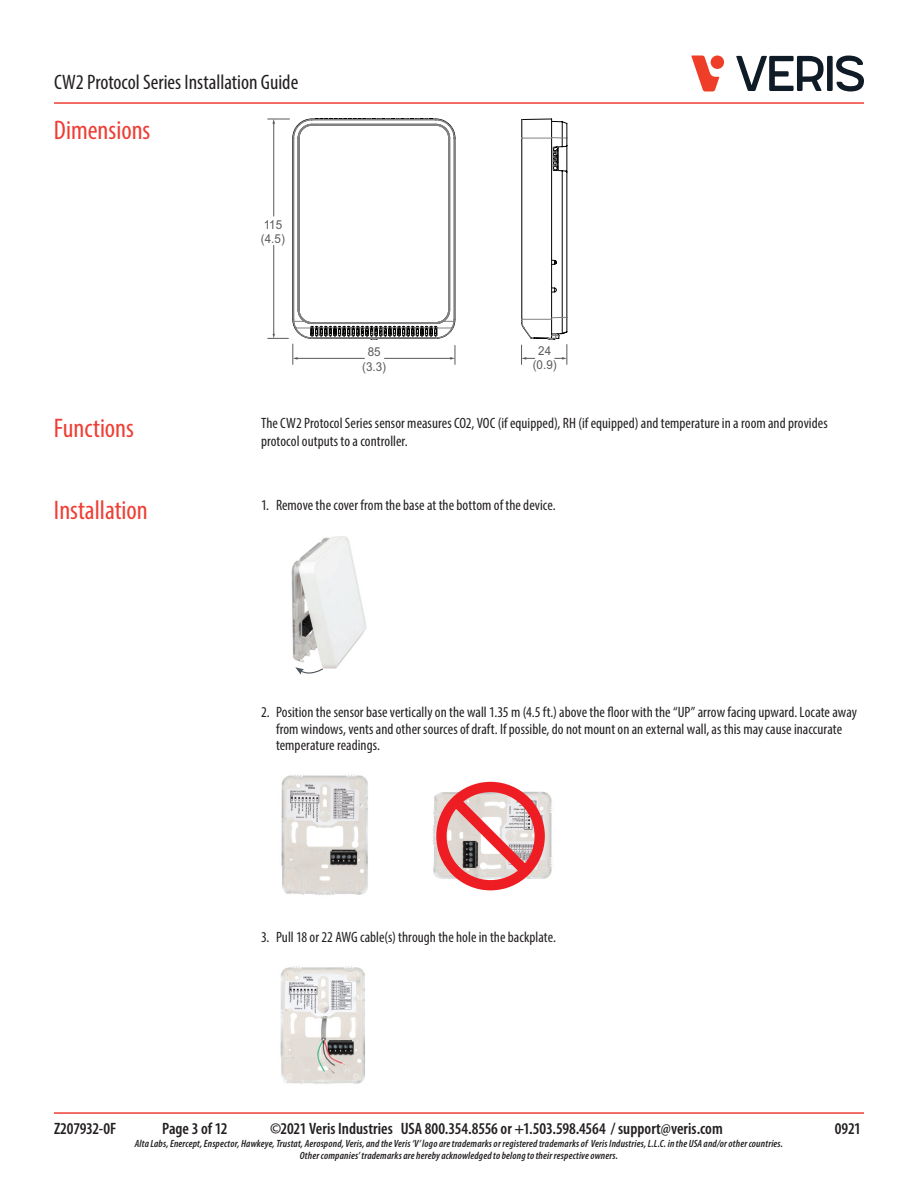
<style>
.page{position:relative;width:918px;height:1188px;background:#fff}
.page>*{position:absolute;margin:0;border:0;box-sizing:border-box;transform-origin:0 0}
.t1{font:condensed 27px "Myriad Pro";color:#ee3e34}
.t2{font:condensed 21px "Myriad Pro";color:#231f20}
.t3{font:600 condensed 16.5px "Myriad Pro";color:#231f20}
.t4{font:condensed 15px/16.5px "Myriad Pro";letter-spacing:.005em;color:#231f20}
.t5{font:12.3px/14.7px "Arial";color:#58595b;text-align:center;scale:.95 1}
.t6{font:italic 600 condensed 10.5px/12.6px "Myriad Pro";letter-spacing:.015em;color:#231f20;text-align:center}
</style>
<div class="page">
<hr style="left:54px;top:1112px;width:810px;height:2px;background:#ee3e34">
<hr style="left:54px;top:102px;width:810px;height:2px;background:#ee3e34">
<div style="left:827px;top:56px;width:6px;height:35px;background:#0f1b27"></div>
<svg style="left:836px;top:56px;width:28px;height:36px"></svg>
<svg style="left:691px;top:56px;width:28px;height:35px"></svg>
<svg style="left:736px;top:56px;width:88px;height:35px"></svg>
<div style="left:711px;top:56px;width:13px;height:13px;background:#ef3e28;border-radius:50%"></div>
<img style="left:291px;top:536px;width:76px;height:133px">
<svg style="left:295px;top:667px;width:29px;height:8px"></svg>
<img style="left:281px;top:774px;width:87px;height:121px">
<img style="left:432px;top:791px;width:121px;height:88px">
<div style="left:436px;top:782px;width:109px;height:108px;border:10px solid #ee1d23;border-radius:50%"></div>
<svg style="left:440px;top:786px;width:101px;height:101px"></svg>
<img style="left:280px;top:966px;width:85px;height:118px">
<svg style="left:268px;top:119px;width:188px;height:245px"></svg>
<svg style="left:521px;top:119px;width:47px;height:245px"></svg>
<h2 class="t2" style="left:54px;top:70px;width:246px">CW2 Protocol Series Installation Guide</h2>
<h1 class="t1" style="left:54px;top:114px;width:98px">Dimensions</h1>
<h1 class="t1" style="left:54px;top:412px;width:82px">Functions</h1>
<h1 class="t1" style="left:54px;top:493px;width:95px">Installation</h1>
<p class="t5" style="left:261px;top:217px;width:27px;text-align:left">115 (4.5)</p>
<p class="t5" style="left:362px;top:344px;width:27px">85 (3.3)</p>
<p class="t5" style="left:533px;top:343px;width:27px">24 (0.9)</p>
<p class="t4" style="left:261px;top:414px;width:568px;line-height:18px">The CW2 Protocol Series sensor measures CO2, VOC (if equipped), RH (if equipped) and temperature in a room and provides protocol outputs to a controller.</p>
<p class="t4" style="left:261px;top:496px;width:296px">1. Remove the cover from the base at the bottom of the device.</p>
<p class="t4" style="left:276px;top:704px;width:582px;text-indent:-15px">2. Position the sensor base vertically on the wall 1.35 m (4.5 ft.) above the floor with the “UP” arrow facing upward. Locate away from windows, vents and other sources of draft. If possible, do not mount on an external wall, as this may cause inaccurate temperature readings.</p>
<p class="t4" style="left:261px;top:929px;width:296px">3. Pull 18 or 22 AWG cable(s) through the hole in the backplate.</p>
<p class="t3" style="left:54px;top:1119px;width:64px">Z207932-0F</p>
<p class="t3" style="left:162px;top:1119px;width:67px">Page 3 of 12</p>
<p class="t3" style="left:270px;top:1119px;width:454px">©2021 Veris Industries USA 800.354.8556 or +1.503.598.4564 / support@veris.com</p>
<p class="t3" style="left:835px;top:1119px;width:28px">0921</p>
<p class="t6" style="left:135px;top:1137px;width:650px">Alta Labs, Enercept, Enspector, Hawkeye, Trustat, Aerospond, Veris, and the Veris ‘V’ logo are trademarks or registered trademarks of Veris Industries, L.L.C. in the USA and/or other countries.<br>Other companies’ trademarks are hereby acknowledged to belong to their respective owners.</p>
</div>
